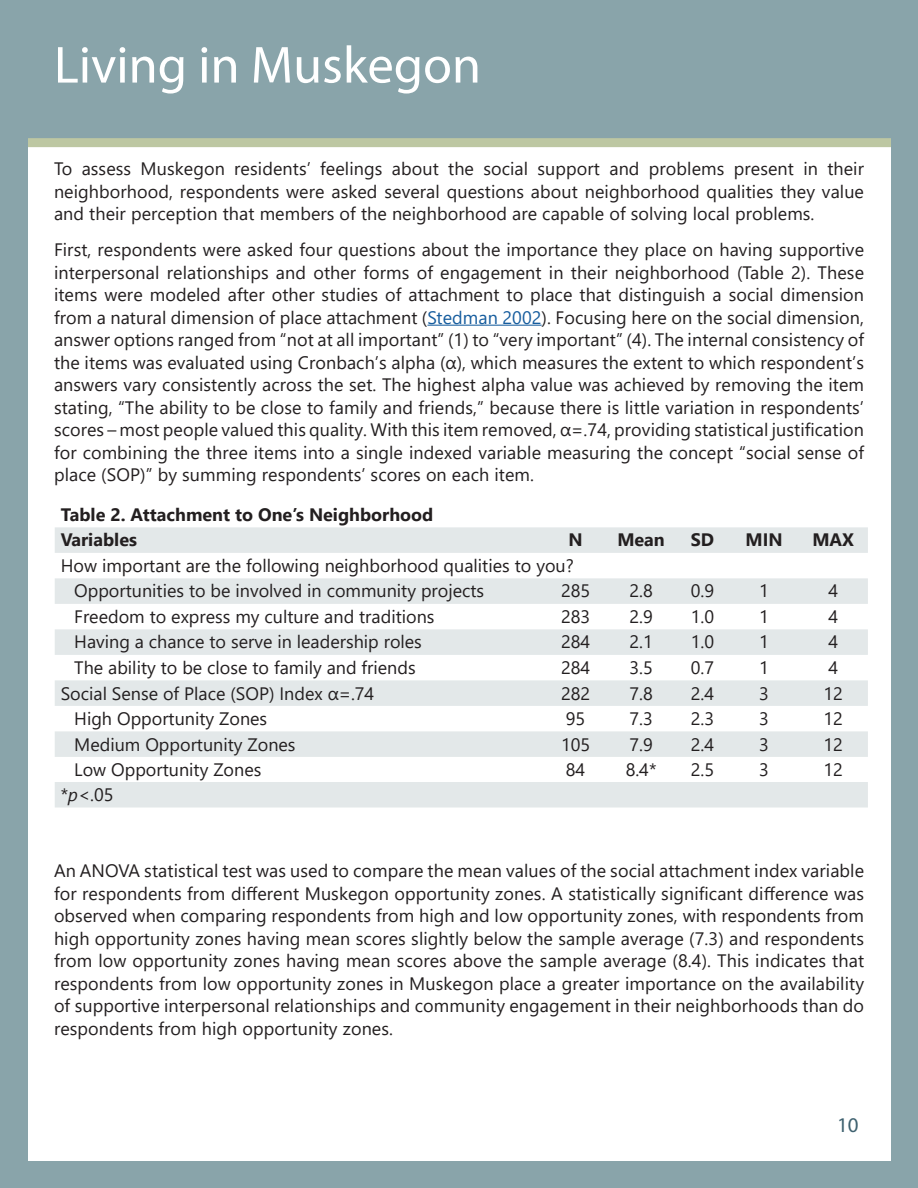
<style>
.page{position:relative;width:918px;height:1188px;background:#fff}
.page>*{position:absolute;margin:0;border:0;box-sizing:border-box;transform-origin:0 0}
.t1{font:52.5px "Myriad Pro";color:#fff}
.t2{font:21px "Myriad Pro";color:#3e616f}
.t3{font:18px/22.5px "Segoe UI";color:#231f20;text-align:justify}
.t4{font:700 18px "Segoe UI";color:#231f20}
.s1{color:#175d9e}
.s2{font-style:italic}
</style>
<div class="page">
<hr style="left:427px;top:325px;width:115px;height:1px;background:#175d9e">
<div style="left:0;top:0;width:918px;height:140px;background:#89a4aa"></div>
<div style="left:27px;top:138px;width:891px;height:9px;background:#bdc7a2"></div>
<div style="left:0;top:0;width:27px;height:1188px;background:#89a4aa"></div>
<div style="left:0;top:1161px;width:918px;height:27px;background:#89a4aa"></div>
<div style="left:891px;top:0;width:27px;height:1183px;background:#89a4aa"></div>
<svg style="left:55px;top:527px;width:813px;height:281px;fill:#e3e8e9"></svg>
<h1 class="t1" style="left:54px;top:33px;width:429px">Living in Muskegon</h1>
<p class="t3" style="left:54px;top:156px;width:812px">To assess Muskegon residents’ feelings about the social support and problems present in their neighborhood, respondents were asked several questions about neighborhood qualities they value and their perception that members of the neighborhood are capable of solving local problems.</p>
<p class="t3" style="left:54px;top:237px;width:812px">First, respondents were asked four questions about the importance they place on having supportive interpersonal relationships and other forms of engagement in their neighborhood (Table 2). These items were modeled after other studies of attachment to place that distinguish a social dimension from a natural dimension of place attachment (<span class="s1">Stedman 2002</span>). Focusing here on the social dimension, answer options ranged from “not at all important” (1) to “very important” (4). The internal consistency of the items was evaluated using Cronbach’s alpha (α), which measures the extent to which respondent’s answers vary consistently across the set. The highest alpha value was achieved by removing the item stating, “The ability to be close to family and friends,” because there is little variation in respondents’ scores – most people valued this quality. With this item removed, α=.74, providing statistical justification for combining the three items into a single indexed variable measuring the concept “social sense of place (SOP)” by summing respondents’ scores on each item.</p>
<p class="t4" style="left:61px;top:498px;width:374px">Table 2. Attachment to One’s Neighborhood</p>
<p class="t4" style="left:61px;top:523px;width:78px">Variables</p>
<p class="t4" style="left:569px;top:523px;width:16px">N</p>
<p class="t4" style="left:617px;top:523px;width:49px">Mean</p>
<p class="t4" style="left:691px;top:523px;width:25px">SD</p>
<p class="t4" style="left:746px;top:523px;width:39px">MIN</p>
<p class="t4" style="left:812px;top:523px;width:43px">MAX</p>
<p class="t3" style="left:61px;top:553px;width:515px">How important are the following neighborhood qualities to you?</p>
<p class="t3" style="left:74px;top:578px;width:412px">Opportunities to be involved in community projects</p>
<p class="t3" style="left:561px;top:578px;width:31px">285</p>
<p class="t3" style="left:629px;top:578px;width:25px">2.8</p>
<p class="t3" style="left:691px;top:578px;width:25px">0.9</p>
<p class="t3" style="left:759px;top:578px;width:11px">1</p>
<p class="t3" style="left:828px;top:578px;width:11px">4</p>
<p class="t3" style="left:74px;top:604px;width:362px">Freedom to express my culture and traditions</p>
<p class="t3" style="left:561px;top:604px;width:31px">283</p>
<p class="t3" style="left:629px;top:604px;width:25px">2.9</p>
<p class="t3" style="left:691px;top:604px;width:25px">1.0</p>
<p class="t3" style="left:759px;top:604px;width:11px">1</p>
<p class="t3" style="left:828px;top:604px;width:11px">4</p>
<p class="t3" style="left:74px;top:629px;width:349px">Having a chance to serve in leadership roles</p>
<p class="t3" style="left:561px;top:629px;width:31px">284</p>
<p class="t3" style="left:629px;top:629px;width:25px">2.1</p>
<p class="t3" style="left:691px;top:629px;width:25px">1.0</p>
<p class="t3" style="left:759px;top:629px;width:11px">1</p>
<p class="t3" style="left:828px;top:629px;width:11px">4</p>
<p class="t3" style="left:74px;top:655px;width:343px">The ability to be close to family and friends</p>
<p class="t3" style="left:561px;top:655px;width:31px">284</p>
<p class="t3" style="left:629px;top:655px;width:25px">3.5</p>
<p class="t3" style="left:691px;top:655px;width:25px">0.7</p>
<p class="t3" style="left:759px;top:655px;width:11px">1</p>
<p class="t3" style="left:828px;top:655px;width:11px">4</p>
<p class="t3" style="left:61px;top:680px;width:315px">Social Sense of Place (SOP) Index α=.74</p>
<p class="t3" style="left:561px;top:680px;width:31px">282</p>
<p class="t3" style="left:629px;top:680px;width:25px">7.8</p>
<p class="t3" style="left:691px;top:680px;width:25px">2.4</p>
<p class="t3" style="left:759px;top:680px;width:11px">3</p>
<p class="t3" style="left:824px;top:680px;width:21px">12</p>
<p class="t3" style="left:74px;top:706px;width:195px">High Opportunity Zones</p>
<p class="t3" style="left:566px;top:706px;width:21px">95</p>
<p class="t3" style="left:629px;top:706px;width:25px">7.3</p>
<p class="t3" style="left:691px;top:706px;width:25px">2.3</p>
<p class="t3" style="left:759px;top:706px;width:11px">3</p>
<p class="t3" style="left:824px;top:706px;width:21px">12</p>
<p class="t3" style="left:74px;top:731px;width:223px">Medium Opportunity Zones</p>
<p class="t3" style="left:561px;top:731px;width:31px">105</p>
<p class="t3" style="left:629px;top:731px;width:25px">7.9</p>
<p class="t3" style="left:691px;top:731px;width:25px">2.4</p>
<p class="t3" style="left:759px;top:731px;width:11px">3</p>
<p class="t3" style="left:824px;top:731px;width:21px">12</p>
<p class="t3" style="left:74px;top:757px;width:189px">Low Opportunity Zones</p>
<p class="t3" style="left:566px;top:757px;width:21px">84</p>
<p class="t3" style="left:626px;top:757px;width:32px">8.4*</p>
<p class="t3" style="left:691px;top:757px;width:25px">2.5</p>
<p class="t3" style="left:759px;top:757px;width:11px">3</p>
<p class="t3" style="left:824px;top:757px;width:21px">12</p>
<p class="t3" style="left:61px;top:782px;width:54px">*<span class="s2">p</span>&lt;.05</p>
<p class="t3" style="left:54px;top:858px;width:812px">An ANOVA statistical test was used to compare the mean values of the social attachment index variable for respondents from different Muskegon opportunity zones. A statistically significant difference was observed when comparing respondents from high and low opportunity zones, with respondents from high opportunity zones having mean scores slightly below the sample average (7.3) and respondents from low opportunity zones having mean scores above the sample average (8.4). This indicates that respondents from low opportunity zones in Muskegon place a greater importance on the availability of supportive interpersonal relationships and community engagement in their neighborhoods than do respondents from high opportunity zones.</p>
<h1 class="t2" style="left:837px;top:1112px;width:23px">10</h1>
</div>
